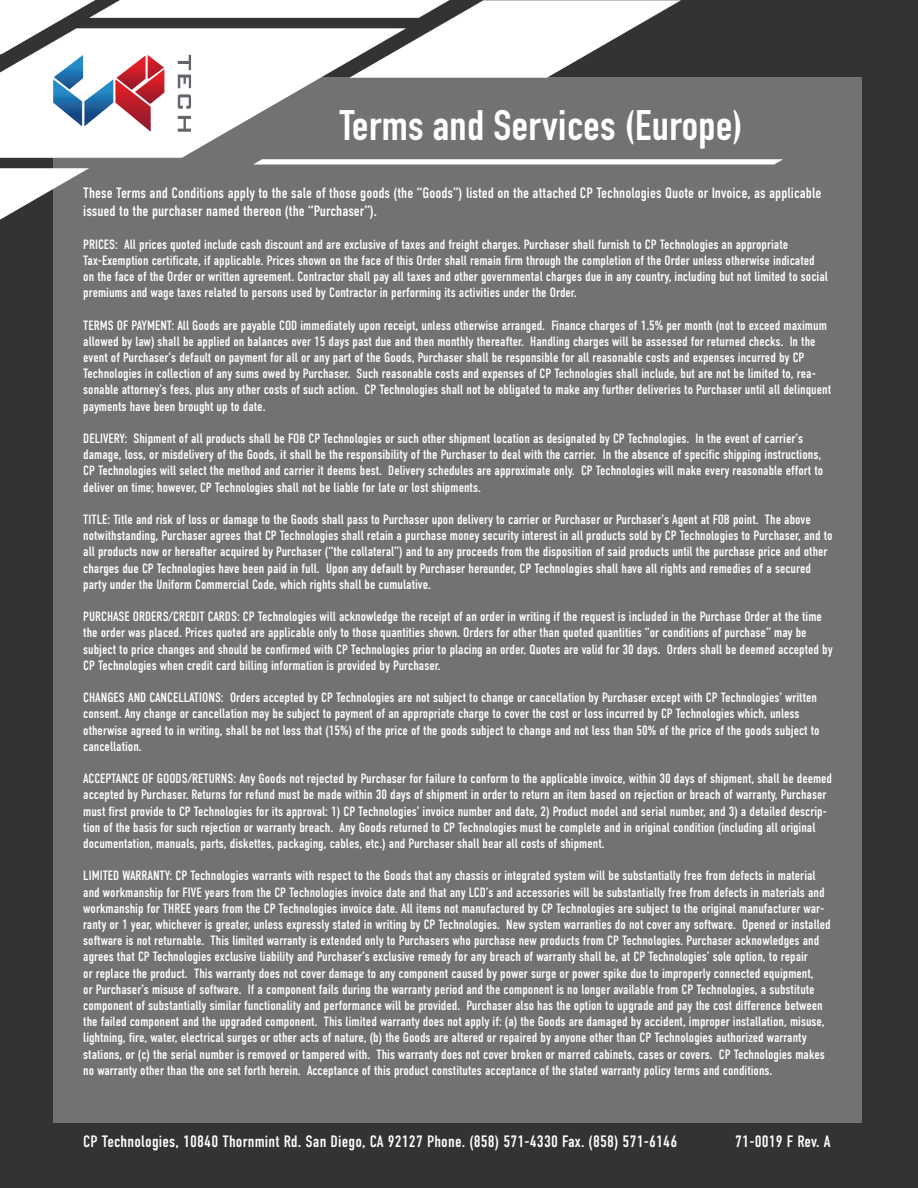
<style>
.page{position:relative;width:918px;height:1188px;background:#333}
.page>*{position:absolute;margin:0;border:0;box-sizing:border-box;transform-origin:0 0}
.t1{font:42px "DIN Engschrift LT Pro";letter-spacing:.01em;color:#fff;scale:1.05 1}
.t2{font:16.5px "DIN Condensed";letter-spacing:.01em;color:#fff}
.t3{font:15px/18px "DIN Condensed";color:#fff}
.t4{font:13.5px/16.2px "DIN Condensed";color:#fff}
</style>
<div class="page">
<div style="left:53px;top:78px;width:809px;height:1045px;background:#727272"></div>
<svg style="left:0;top:132px;width:227px;height:26px;background:#efefef"></svg>
<svg style="left:0;top:168px;width:89px;height:52px"></svg>
<svg style="left:0;top:0;width:681px;height:132px"></svg>
<svg style="left:253px;top:159px;width:530px;height:6px;background:#ebebeb"></svg>
<p class="t1" style="left:340px;top:101px;width:385px">Terms and Services (Europe)</p>
<p class="t3" style="left:83px;top:184px;width:740px">These Terms and Conditions apply to the sale of those goods (the “Goods”) listed on the attached CP Technologies Quote or Invoice, as applicable issued to the purchaser named thereon (the “Purchaser”).</p>
<p class="t4" style="left:83px;top:236px;width:746px">PRICES: All prices quoted include cash discount and are exclusive of taxes and freight charges. Purchaser shall furnish to CP Technologies an appropriate Tax-Exemption certificate, if applicable. Prices shown on the face of this Order shall remain firm through the completion of the Order unless otherwise indicated on the face of the Order or written agreement. Contractor shall pay all taxes and other governmental charges due in any country, including but not limited to social premiums and wage taxes related to persons used by Contractor in performing its activities under the Order.</p>
<p class="t4" style="left:83px;top:317px;width:749px">TERMS OF PAYMENT: All Goods are payable COD immediately upon receipt, unless otherwise arranged. Finance charges of 1.5% per month (not to exceed maximum allowed by law) shall be applied on balances over 15 days past due and then monthly thereafter. Handling charges will be assessed for returned checks. In the event of Purchaser’s default on payment for all or any part of the Goods, Purchaser shall be responsible for all reasonable costs and expenses incurred by CP Technologies in collection of any sums owed by Purchaser. Such reasonable costs and expenses of CP Technologies shall include, but are not be limited to, rea&shy;sonable attorney’s fees, plus any other costs of such action. CP Technologies shall not be obligated to make any further deliveries to Purchaser until all delinquent payments have been brought up to date.</p>
<p class="t4" style="left:83px;top:430px;width:742px">DELIVERY: Shipment of all products shall be FOB CP Technologies or such other shipment location as designated by CP Technologies. In the event of carrier’s damage, loss, or misdelivery of the Goods, it shall be the responsibility of the Purchaser to deal with the carrier. In the absence of specific shipping instructions, CP Technologies will select the method and carrier it deems best. Delivery schedules are approximate only. CP Technologies will make every reasonable effort to deliver on time; however, CP Technologies shall not be liable for late or lost shipments.</p>
<p class="t4" style="left:83px;top:511px;width:751px">TITLE: Title and risk of loss or damage to the Goods shall pass to Purchaser upon delivery to carrier or Purchaser or Purchaser’s Agent at FOB point. The above notwithstanding, Purchaser agrees that CP Technologies shall retain a purchase money security interest in all products sold by CP Technologies to Purchaser, and to all products now or hereafter acquired by Purchaser (“the collateral”) and to any proceeds from the disposition of said products until the purchase price and other charges due CP Technologies have been paid in full. Upon any default by Purchaser hereunder, CP Technologies shall have all rights and remedies of a secured party under the Uniform Commercial Code, which rights shall be cumulative.</p>
<p class="t4" style="left:83px;top:609px;width:751px">PURCHASE ORDERS/CREDIT CARDS: CP Technologies will acknowledge the receipt of an order in writing if the request is included in the Purchase Order at the time the order was placed. Prices quoted are applicable only to those quantities shown. Orders for other than quoted quantities “or conditions of purchase” may be subject to price changes and should be confirmed with CP Technologies prior to placing an order. Quotes are valid for 30 days. Orders shall be deemed accepted by CP Technologies when credit card billing information is provided by Purchaser.</p>
<p class="t4" style="left:83px;top:690px;width:738px">CHANGES AND CANCELLATIONS: Orders accepted by CP Technologies are not subject to change or cancellation by Purchaser except with CP Technologies’ written consent. Any change or cancellation may be subject to payment of an appropriate charge to cover the cost or loss incurred by CP Technologies which, unless otherwise agreed to in writing, shall be not less that (15%) of the price of the goods subject to change and not less than 50% of the price of the goods subject to cancellation.</p>
<p class="t4" style="left:83px;top:771px;width:750px">ACCEPTANCE OF GOODS/RETURNS: Any Goods not rejected by Purchaser for failure to conform to the applicable invoice, within 30 days of shipment, shall be deemed accepted by Purchaser. Returns for refund must be made within 30 days of shipment in order to return an item based on rejection or breach of warranty, Purchaser must first provide to CP Technologies for its approval: 1) CP Technologies’ invoice number and date, 2) Product model and serial number, and 3) a detailed descrip&shy;tion of the basis for such rejection or warranty breach. Any Goods returned to CP Technologies must be complete and in original condition (including all original documentation, manuals, parts, diskettes, packaging, cables, etc.) and Purchaser shall bear all costs of shipment.</p>
<p class="t4" style="left:83px;top:868px;width:749px">LIMITED WARRANTY: CP Technologies warrants with respect to the Goods that any chassis or integrated system will be substantially free from defects in material and workmanship for FIVE years from the CP Technologies invoice date and that any LCD’s and accessories will be substantially free from defects in materials and workmanship for THREE years from the CP Technologies invoice date. All items not manufactured by CP Technologies are subject to the original manufacturer war&shy;ranty or 1 year, whichever is greater, unless expressly stated in writing by CP Technologies. New system warranties do not cover any software. Opened or installed software is not returnable. This limited warranty is extended only to Purchasers who purchase new products from CP Technologies. Purchaser acknowledges and agrees that CP Technologies exclusive liability and Purchaser’s exclusive remedy for any breach of warranty shall be, at CP Technologies’ sole option, to repair<br>or replace the product. This warranty does not cover damage to any component caused by power surge or power spike due to improperly connected equipment,<br>or Purchaser’s misuse of software. If a component fails during the warranty period and the component is no longer available from CP Technologies, a substitute component of substantially similar functionality and performance will be provided. Purchaser also has the option to upgrade and pay the cost difference between the failed component and the upgraded component. This limited warranty does not apply if: (a) the Goods are damaged by accident, improper installation, misuse, lightning, fire, water, electrical surges or other acts of nature, (b) the Goods are altered or repaired by anyone other than CP Technologies authorized warranty stations, or (c) the serial number is removed or tampered with. This warranty does not cover broken or marred cabinets, cases or covers. CP Technologies makes no warranty other than the one set forth herein. Acceptance of this product constitutes acceptance of the stated warranty policy terms and conditions.</p>
<p class="t2" style="left:83px;top:1132px;width:596px">CP Technologies, 10840 Thornmint Rd. San Diego, CA 92127 Phone. (858) 571-4330 Fax. (858) 571-6146</p>
<p class="t2" style="left:735px;top:1132px;width:97px">71-0019 F Rev. A</p>
</div>
